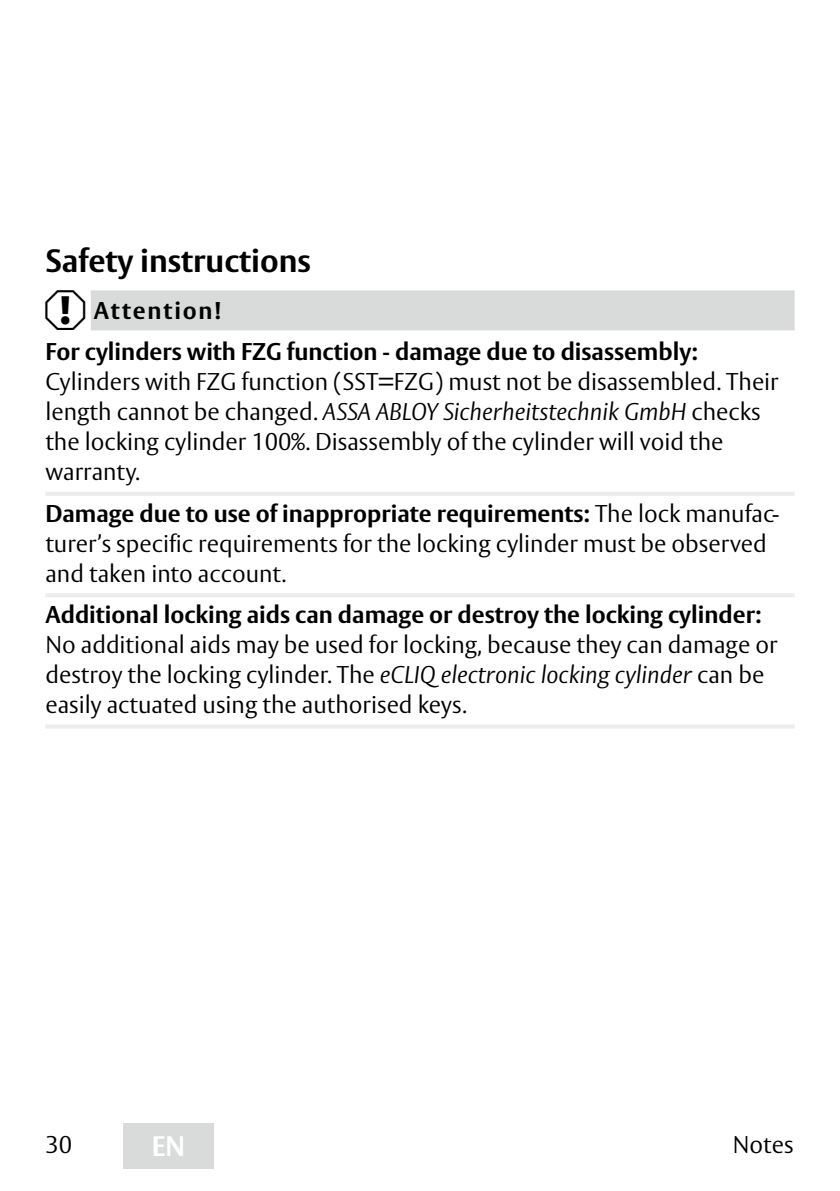
<style>
.page{position:relative;width:840px;height:1191px;background:#fff}
.page>*{position:absolute;margin:0;border:0;box-sizing:border-box;transform-origin:0 0}
.Überschrift_2_EN{font:700 32px "ASSA Vesta";color:#000}
.t1{font:700 28px "ASSA Vesta";color:#fff}
.Hinweis_3_Fließtext{font:300 24px/30px "ASSA Vesta";color:#000}
.Hinweis_4_Fließtext{font:300 24px/30px "ASSA Vesta";color:#000}
.Hinweis_4_Überschrif{font:700 24px "ASSA Vesta";letter-spacing:.075em;color:#000}
.s1{font-weight:700}
.s2{font-style:italic}
</style>
<div class="page">
<div style="left:123px;top:1123px;width:91px;height:45px;background:#d9dada"></div>
<div style="left:91px;top:290px;width:703px;height:40px;background:#d9dada"></div>
<hr style="left:45px;top:492px;width:749px;height:4px;background:#ececec">
<hr style="left:45px;top:593px;width:749px;height:4px;background:#ececec">
<hr style="left:45px;top:724px;width:749px;height:4px;background:#ececec">
<p class="Überschrift_2_EN" style="left:45px;top:241px;width:267px">Safety instructions</p>
<p class="Hinweis_4_Überschrif" style="left:94px;top:296px;width:129px">Attention!</p>
<p class="Hinweis_3_Fließtext" style="left:45px;top:338px;width:734px"><span class="s1">For cylinders with FZG function - damage due to disassembly:<br></span>Cylinders with FZG function (SST=FZG) must not be disassembled. Their length cannot be changed. <span class="s2">ASSA ABLOY Sicherheitstechnik GmbH</span> checks the locking cylinder 100%. Disassembly of the cylinder will void the warranty.</p>
<p class="Hinweis_3_Fließtext" style="left:45px;top:499px;width:735px"><span class="s1">Damage due to use of inappropriate requirements:</span> The lock manufac&shy;turer’s specific requirements for the locking cylinder must be observed and taken into account.</p>
<p class="Hinweis_4_Fließtext" style="left:45px;top:601px;width:733px"><span class="s1">Additional locking aids can damage or destroy the locking cylinder:<br></span>No additional aids may be used for locking, because they can damage or destroy the locking cylinder. The <span class="s2">eCLIQ electronic locking cylinder</span> can be easily actuated using the authorised keys.</p>
<p class="Hinweis_3_Fließtext" style="left:45px;top:1130px;width:28px">30</p>
<p class="t1" style="left:152px;top:1129px;width:35px">EN</p>
<p class="Hinweis_3_Fließtext" style="left:732px;top:1130px;width:62px">Notes</p>
</div>
